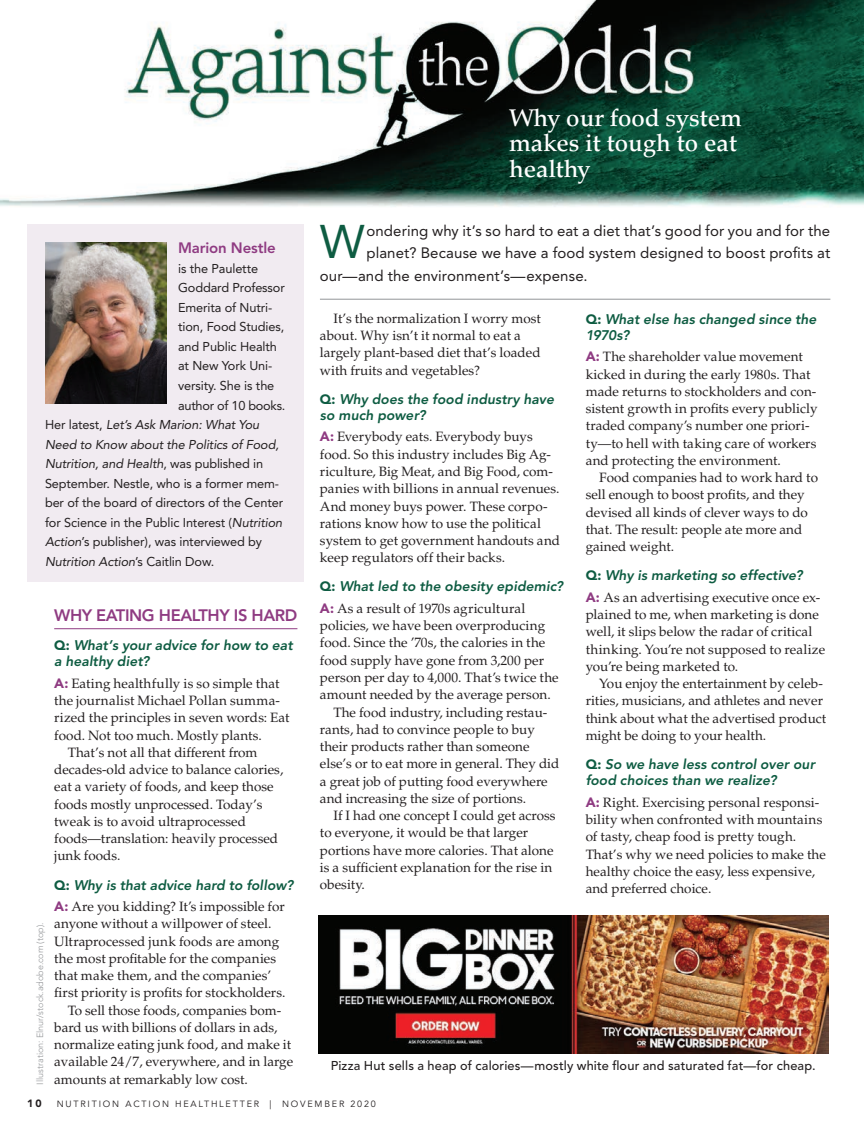
<style>
.page{position:relative;width:864px;height:1134px;background:#fff}
.page>*{position:absolute;margin:0;border:0;box-sizing:border-box;transform-origin:0 0}
.t1{font:46.8px "Avenir LT Std";color:#0e5c42}
.t2{font:500 24px/25.8px "Palatino LT Std";color:#fff}
.t3{font:800 16.5px "Avenir LT Std";letter-spacing:-.025em;color:#8f3b82}
.t4{font:15px "Avenir LT Std";letter-spacing:.005em;color:#231f20}
.t5{font:800 15px "Avenir LT Std";letter-spacing:-.01em;color:#8f3b82}
.t6{font:italic 800 13.8px/16px "Avenir LT Std";color:#0e5c42}
.t7{font:13.5px/17.2px "Palatino LT Std";color:#231f20}
.t8{font:12.75px "Avenir LT Std";letter-spacing:-.01em;color:#231f20}
.t9{font:italic 12.75px "Avenir LT Std";letter-spacing:-.01em;color:#231f20}
.t10{font:500 12.75px "Avenir LT Std";letter-spacing:.015em;color:#231f20}
.t11{font:900 10.5px "Avenir LT Std";color:#231f20}
.t12{font:9px "Avenir LT Std";letter-spacing:.2em;color:#231f20}
.t13{font:300 9px "Avenir LT Std";color:#939598}
.s1{font-style:normal}
.s2{font-style:italic}
.s3{font-weight:900;font-style:normal;font-size:13.5px}
.s4{font-family:"Avenir LT Std";font-weight:900;color:#8f3b82}
</style>
<div class="page">
<img style="left:0;top:0;width:863px;height:207px">
<hr style="left:54px;top:628px;width:243px;height:1px;background:#8f3b82">
<hr style="left:320px;top:299px;width:510px;height:1px;background:#939598">
<div style="left:27px;top:224px;width:277px;height:357px;background:#f1ebf1"></div>
<img style="left:45px;top:242px;width:121px;height:162px">
<img style="left:318px;top:915px;width:510px;height:138px">
<p class="t5" style="left:178px;top:239px;width:99px">Marion Nestle</p>
<p class="t8" style="left:178px;top:261px;width:81px">is the Paulette</p>
<p class="t8" style="left:178px;top:280px;width:108px">Goddard Professor</p>
<p class="t8" style="left:178px;top:300px;width:96px">Emerita of Nutri-</p>
<p class="t8" style="left:178px;top:319px;width:108px">tion, Food Studies,</p>
<p class="t8" style="left:178px;top:339px;width:100px">and Public Health</p>
<p class="t8" style="left:178px;top:358px;width:96px">at New York Uni-</p>
<p class="t8" style="left:178px;top:378px;width:98px">versity. She is the</p>
<p class="t8" style="left:178px;top:397px;width:109px">author of 10 books.</p>
<p class="t9" style="left:45px;top:417px;width:216px"><span class="s1">Her latest,</span> Let’s Ask Marion: What You</p>
<p class="t9" style="left:45px;top:436px;width:235px">Need to Know about the Politics of Food,</p>
<p class="t9" style="left:45px;top:456px;width:220px">Nutrition, and Health<span class="s1">, was published in</span></p>
<p class="t8" style="left:45px;top:475px;width:235px">September. Nestle, who is a former mem-</p>
<p class="t8" style="left:45px;top:495px;width:240px">ber of the board of directors of the Center</p>
<p class="t8" style="left:45px;top:514px;width:239px">for Science in the Public Interest (<span class="s2">Nutrition</span></p>
<p class="t8" style="left:45px;top:534px;width:218px"><span class="s2">Action</span>’s publisher), was interviewed by</p>
<p class="t9" style="left:45px;top:553px;width:171px">Nutrition Action<span class="s1">’s Caitlin Dow.</span></p>
<p class="t13" style="left:35px;top:1084px;width:163px;rotate:-90deg">Illustration: Elnur/stock.adobe.com (top).</p>
<p class="t3" style="left:54px;top:605px;width:245px">WHY EATING HEALTHY IS HARD</p>
<p class="t6" style="left:54px;top:637px;width:240px"><span class="s3">Q:</span> What’s your advice for how to eat a healthy diet?</p>
<p class="t7" style="left:54px;top:674px;width:227px"><span class="s4">A:</span> Eating healthfully is so simple that</p>
<p class="t7" style="left:54px;top:692px;width:227px">the journalist Michael Pollan summa-</p>
<p class="t7" style="left:54px;top:709px;width:237px">rized the principles in seven words: Eat</p>
<p class="t7" style="left:54px;top:726px;width:209px">food. Not too much. Mostly plants.</p>
<p class="t7" style="left:68px;top:744px;width:191px">That’s not all that different from</p>
<p class="t7" style="left:54px;top:761px;width:230px">decades-old advice to balance calories,</p>
<p class="t7" style="left:54px;top:778px;width:221px">eat a variety of foods, and keep those</p>
<p class="t7" style="left:54px;top:795px;width:210px">foods mostly unprocessed. Today’s</p>
<p class="t7" style="left:54px;top:813px;width:193px">tweak is to avoid ultraprocessed</p>
<p class="t7" style="left:54px;top:830px;width:225px">foods—translation: heavily processed</p>
<p class="t7" style="left:54px;top:847px;width:68px">junk foods.</p>
<p class="t6" style="left:54px;top:876px;width:240px"><span class="s3">Q:</span> Why is that advice hard to follow?</p>
<p class="t7" style="left:54px;top:898px;width:232px"><span class="s4">A:</span> Are you kidding? It’s impossible for</p>
<p class="t7" style="left:54px;top:915px;width:219px">anyone without a willpower of steel.</p>
<p class="t7" style="left:54px;top:932px;width:226px">Ultraprocessed junk foods are among</p>
<p class="t7" style="left:54px;top:949px;width:223px">the most profitable for the companies</p>
<p class="t7" style="left:54px;top:967px;width:218px">that make them, and the companies’</p>
<p class="t7" style="left:54px;top:984px;width:233px">first priority is profits for stockholders.</p>
<p class="t7" style="left:68px;top:1001px;width:215px">To sell those foods, companies bom-</p>
<p class="t7" style="left:54px;top:1018px;width:225px">bard us with billions of dollars in ads,</p>
<p class="t7" style="left:54px;top:1036px;width:238px">normalize eating junk food, and make it</p>
<p class="t7" style="left:54px;top:1053px;width:240px">available 24/7, everywhere, and in large</p>
<p class="t7" style="left:54px;top:1070px;width:195px">amounts at remarkably low cost.</p>
<h2 class="t2" style="left:509px;top:105px;width:234px">Why our food system makes it tough to eat healthy</h2>
<h1 class="t1" style="left:320px;top:215px;width:47px">W</h1>
<p class="t4" style="left:366px;top:222px;width:465px">ondering why it’s so hard to eat a diet that’s good for you and for the</p>
<p class="t4" style="left:366px;top:244px;width:465px">planet? Because we have a food system designed to boost profits at</p>
<p class="t4" style="left:320px;top:267px;width:269px">our—and the environment’s—expense.</p>
<p class="t7" style="left:320px;top:310px;width:222px;text-indent:14px">It’s the normalization I worry most about. Why isn’t it normal to eat a largely plant-based diet that’s loaded with fruits and vegetables?</p>
<p class="t6" style="left:320px;top:391px;width:235px"><span class="s3">Q:</span> Why does the food industry have so much power?</p>
<p class="t7" style="left:320px;top:428px;width:241px"><span class="s4">A:</span> Everybody eats. Everybody buys food. So this industry includes Big Ag&shy;riculture, Big Meat, and Big Food, com&shy;panies with billions in annual revenues.<br>And money buys power. These corpo&shy;rations know how to use the political system to get government handouts and keep regulators off their backs.</p>
<p class="t6" style="left:320px;top:578px;width:244px"><span class="s3">Q:</span> What led to the obesity epidemic?</p>
<p class="t7" style="left:320px;top:600px;width:207px"><span class="s4">A:</span> As a result of 1970s agricultural</p>
<p class="t7" style="left:320px;top:617px;width:227px">policies, we have been overproducing</p>
<p class="t7" style="left:320px;top:634px;width:227px">food. Since the ’70s, the calories in the</p>
<p class="t7" style="left:320px;top:651px;width:225px">food supply have gone from 3,200 per</p>
<p class="t7" style="left:320px;top:669px;width:240px">person per day to 4,000. That’s twice the</p>
<p class="t7" style="left:320px;top:686px;width:232px">amount needed by the average person.</p>
<p class="t7" style="left:333px;top:703px;width:215px">The food industry, including restau-</p>
<p class="t7" style="left:320px;top:720px;width:216px">rants, had to convince people to buy</p>
<p class="t7" style="left:320px;top:738px;width:211px">their products rather than someone</p>
<p class="t7" style="left:320px;top:755px;width:241px">else’s or to eat more in general. They did</p>
<p class="t7" style="left:320px;top:772px;width:229px">a great job of putting food everywhere</p>
<p class="t7" style="left:320px;top:789px;width:208px">and increasing the size of portions.</p>
<p class="t7" style="left:333px;top:807px;width:223px">If I had one concept I could get across</p>
<p class="t7" style="left:320px;top:824px;width:210px">to everyone, it would be that larger</p>
<p class="t7" style="left:320px;top:841px;width:235px">portions have more calories. That alone</p>
<p class="t7" style="left:320px;top:858px;width:234px">is a sufficient explanation for the rise in</p>
<p class="t7" style="left:320px;top:876px;width:46px">obesity.</p>
<p class="t6" style="left:585px;top:311px;width:232px"><span class="s3">Q:</span> What else has changed since the<br>1970s?</p>
<p class="t7" style="left:585px;top:348px;width:233px"><span class="s4">A:</span> The shareholder value movement kicked in during the early 1980s. That made returns to stockholders and con&shy;sistent growth in profits every publicly traded company’s number one priori&shy;ty—to hell with taking care of workers and protecting the environment.</p>
<p class="t7" style="left:585px;top:469px;width:234px;text-indent:14px">Food companies had to work hard to sell enough to boost profits, and they devised all kinds of clever ways to do that. The result: people ate more and gained weight.</p>
<p class="t6" style="left:585px;top:567px;width:218px"><span class="s3">Q:</span> Why is marketing so effective?</p>
<p class="t7" style="left:585px;top:589px;width:241px"><span class="s4">A:</span> As an advertising executive once ex&shy;plained to me, when marketing is done well, it slips below the radar of critical thinking. You’re not supposed to realize you’re being marketed to.</p>
<p class="t7" style="left:585px;top:675px;width:242px;text-indent:14px">You enjoy the entertainment by celeb&shy;rities, musicians, and athletes and never think about what the advertised product might be doing to your health.</p>
<p class="t6" style="left:585px;top:756px;width:231px"><span class="s3">Q:</span> So we have less control over our food choices than we realize?</p>
<p class="t7" style="left:585px;top:793px;width:242px"><span class="s4">A:</span> Right. Exercising personal responsi&shy;bility when confronted with mountains of tasty, cheap food is pretty tough.<br>That’s why we need policies to make the healthy choice the easy, less expensive, and preferred choice.</p>
<p class="t10" style="left:331px;top:1057px;width:486px">Pizza Hut sells a heap of calories—mostly white flour and saturated fat—for cheap.</p>
<p class="t11" style="left:27px;top:1096px;width:16px">10</p>
<p class="t12" style="left:57px;top:1098px;width:320px">NUTRITION ACTION HEALTHLETTER | NOVEMBER 2020</p>
</div>
